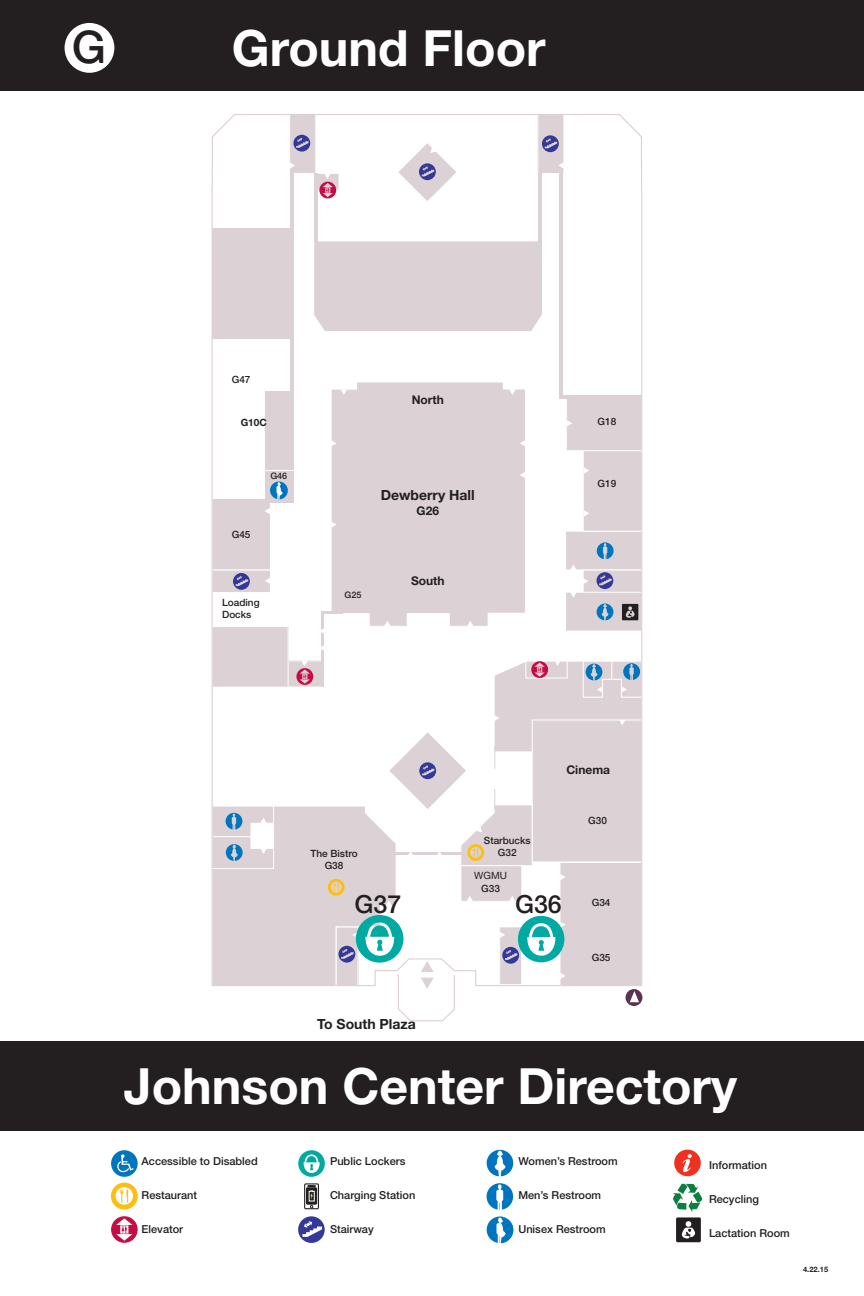
<style>
.page{position:relative;width:864px;height:1296px;background:#fff}
.page>*{position:absolute;margin:0;border:0;box-sizing:border-box;transform-origin:0 0}
.t1{font:700 50px "Helvetica Neue LT Std";color:#fff}
.t2{font:500 45px "Helvetica Neue LT Std";color:#231f20}
.t3{font:500 25px "Helvetica Neue LT Std";color:#231f20}
.t4{font:700 14px "Helvetica Neue LT Std";color:#231f20}
.t5{font:700 12px "Helvetica Neue LT Std";color:#231f20}
.t6{font:500 11px "Helvetica Neue LT Std";color:#231f20}
.t7{font:500 10px/12px "Helvetica Neue LT Std";color:#231f20}
.t8{font:10px "Helvetica Neue LT Std";color:#231f20}
.t9{font:700 10px "Helvetica Neue LT Std";color:#231f20}
.t10{font:500 9px "Helvetica Neue LT Std";color:#231f20}
.t11{font:700 7.5px "Helvetica Neue LT Std";color:#231f20}
</style>
<div class="page">
<div style="left:0;top:0;width:864px;height:91px;background:#231f20"></div>
<div style="left:65px;top:23px;width:49px;height:50px;background:#fff;border-radius:50%"></div>
<div style="left:0;top:1041px;width:864px;height:90px;background:#231f20"></div>
<svg style="left:211px;top:114px;width:432px;height:872px"></svg>
<svg style="left:397px;top:142px;width:61px;height:61px"></svg>
<svg style="left:293px;top:135px;width:17px;height:17px"></svg>
<svg style="left:542px;top:135px;width:17px;height:17px"></svg>
<svg style="left:233px;top:573px;width:17px;height:17px"></svg>
<svg style="left:597px;top:572px;width:16px;height:17px"></svg>
<svg style="left:319px;top:173px;width:17px;height:25px"></svg>
<svg style="left:597px;top:604px;width:16px;height:16px"></svg>
<svg style="left:597px;top:542px;width:17px;height:17px"></svg>
<div style="left:212px;top:228px;width:81px;height:110px;background:#dcd2d5"></div>
<div style="left:266px;top:391px;width:26px;height:111px;background:#dcd2d5"></div>
<svg style="left:111px;top:1150px;width:27px;height:27px"></svg>
<svg style="left:111px;top:1216px;width:27px;height:27px"></svg>
<svg style="left:674px;top:1150px;width:27px;height:26px"></svg>
<svg style="left:298px;top:1150px;width:27px;height:27px"></svg>
<svg style="left:487px;top:1183px;width:26px;height:27px"></svg>
<svg style="left:487px;top:1150px;width:26px;height:26px"></svg>
<svg style="left:298px;top:1216px;width:27px;height:27px"></svg>
<div style="left:304px;top:1183px;width:15px;height:26px;border:1px solid #231f20"></div>
<div style="left:306px;top:1188px;width:11px;height:16px;border:1px solid #231f20"></div>
<svg style="left:308px;top:1185px;width:8px;height:23px"></svg>
<svg style="left:111px;top:1183px;width:27px;height:27px"></svg>
<hr style="left:290px;top:172px;width:4px;height:331px;background:#dcd2d5">
<hr style="left:560px;top:174px;width:3px;height:223px;background:#dcd2d5">
<hr style="left:314px;top:173px;width:4px;height:68px;background:#dcd2d5">
<hr style="left:538px;top:173px;width:4px;height:68px;background:#dcd2d5">
<hr style="left:265px;top:499px;width:28px;height:4px;background:#dcd2d5">
<hr style="left:559px;top:395px;width:29px;height:4px;background:#dcd2d5">
<div style="left:314px;top:241px;width:228px;height:90px;background:#dcd2d5"></div>
<hr style="left:321px;top:611px;width:2px;height:75px;background:#dcd2d5">
<hr style="left:321px;top:611px;width:22px;height:2px;background:#dcd2d5">
<svg style="left:487px;top:1216px;width:26px;height:27px"></svg>
<svg style="left:270px;top:481px;width:18px;height:18px"></svg>
<svg style="left:673px;top:1184px;width:29px;height:58px"></svg>
<svg style="left:622px;top:604px;width:16px;height:16px"></svg>
<hr style="left:265px;top:470px;width:30px;height:1px;background:#fff">
<svg style="left:211px;top:660px;width:431px;height:362px"></svg>
<svg style="left:319px;top:645px;width:6px;height:6px"></svg>
<svg style="left:319px;top:628px;width:6px;height:6px"></svg>
<p class="t2" style="left:72px;top:21px;width:36px">G</p>
<p class="t1" style="left:232px;top:18px;width:315px">Ground Floor</p>
<p class="t7" style="left:232px;top:374px;width:20px">G47</p>
<p class="t9" style="left:241px;top:416px;width:28px">G10C</p>
<p class="t7" style="left:232px;top:528px;width:20px">G45</p>
<p class="t10" style="left:270px;top:470px;width:18px">G46</p>
<p class="t7" style="left:222px;top:597px;width:39px">Loading<br>Docks</p>
<p class="t5" style="left:412px;top:392px;width:34px">North</p>
<p class="t4" style="left:381px;top:487px;width:96px">Dewberry Hall</p>
<p class="t5" style="left:417px;top:503px;width:24px">G26</p>
<p class="t10" style="left:345px;top:590px;width:18px">G25</p>
<p class="t5" style="left:411px;top:574px;width:35px">South</p>
<p class="t7" style="left:598px;top:415px;width:20px">G18</p>
<p class="t7" style="left:598px;top:477px;width:20px">G19</p>
<p class="t5" style="left:566px;top:762px;width:45px">Cinema</p>
<p class="t7" style="left:310px;top:847px;width:49px">The Bistro</p>
<p class="t7" style="left:325px;top:859px;width:20px">G38</p>
<p class="t7" style="left:484px;top:834px;width:48px">Starbucks</p>
<p class="t7" style="left:498px;top:846px;width:20px">G32</p>
<p class="t8" style="left:474px;top:870px;width:34px">WGMU</p>
<p class="t7" style="left:481px;top:882px;width:20px">G33</p>
<p class="t7" style="left:588px;top:814px;width:20px">G30</p>
<p class="t3" style="left:355px;top:889px;width:48px">G37</p>
<p class="t7" style="left:592px;top:897px;width:20px">G34</p>
<p class="t3" style="left:515px;top:890px;width:48px">G36</p>
<p class="t7" style="left:592px;top:951px;width:20px">G35</p>
<p class="t4" style="left:317px;top:1015px;width:100px">To South Plaza</p>
<p class="t1" style="left:124px;top:1055px;width:615px">Johnson Center Directory</p>
<p class="t6" style="left:142px;top:1154px;width:118px">Accessible to Disabled</p>
<p class="t6" style="left:142px;top:1188px;width:57px">Restaurant</p>
<p class="t6" style="left:142px;top:1223px;width:43px">Elevator</p>
<p class="t6" style="left:330px;top:1154px;width:77px">Public Lockers</p>
<p class="t6" style="left:330px;top:1188px;width:87px">Charging Station</p>
<p class="t6" style="left:330px;top:1223px;width:45px">Stairway</p>
<p class="t6" style="left:518px;top:1154px;width:101px">Women’s Restroom</p>
<p class="t6" style="left:518px;top:1188px;width:84px">Men’s Restroom</p>
<p class="t6" style="left:518px;top:1223px;width:89px">Unisex Restroom</p>
<p class="t6" style="left:709px;top:1158px;width:60px">Information</p>
<p class="t6" style="left:709px;top:1192px;width:51px">Recycling</p>
<p class="t6" style="left:709px;top:1226px;width:82px">Lactation Room</p>
<p class="t11" style="left:803px;top:1264px;width:27px">4.22.15</p>
</div>
